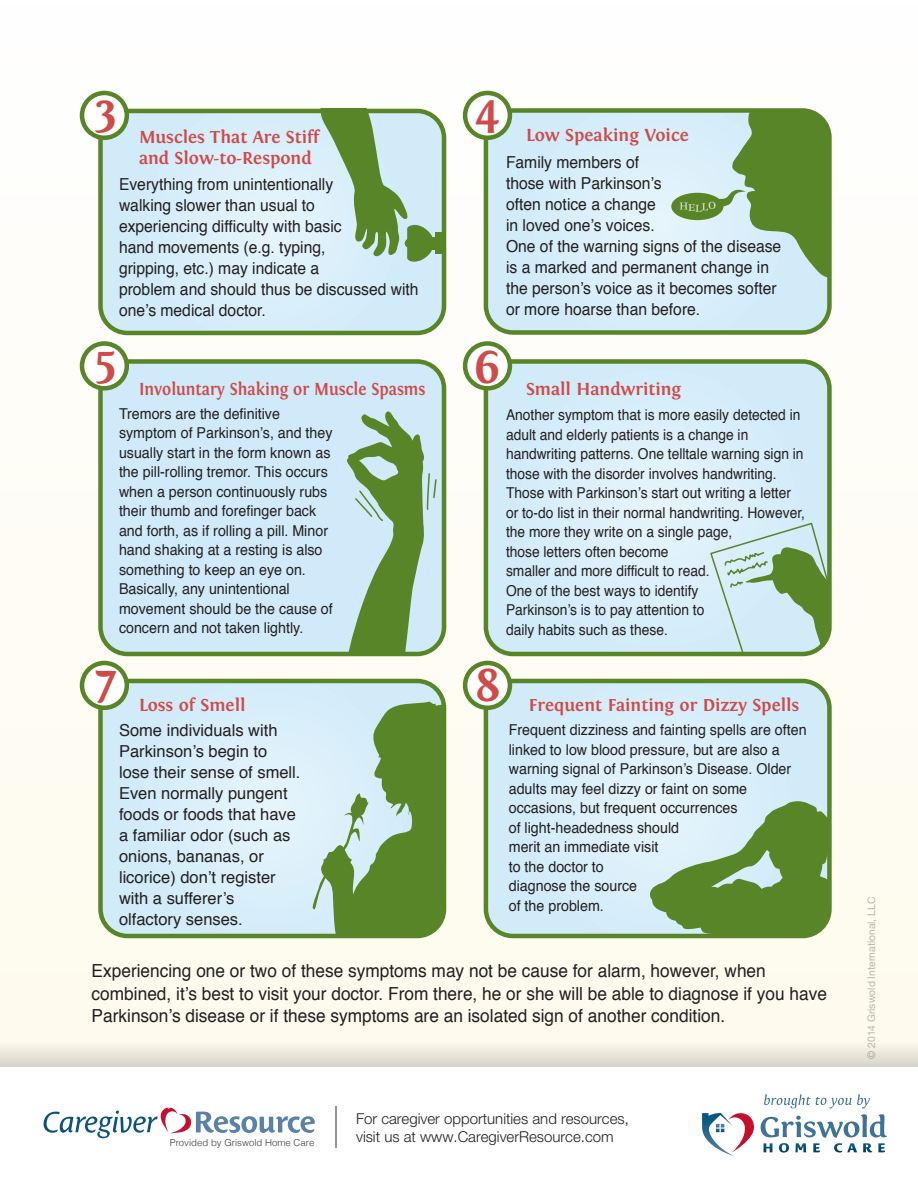
<style>
.page{position:relative;width:918px;height:1188px;background:#fefcf5}
.page>*{position:absolute;margin:0;border:0;box-sizing:border-box;transform-origin:0 0}
.t1{font:700 48px "Fontin";color:#ce4b49}
.t2{font:18px/22.5px "Helvetica";color:#231f20;scale:.96 1}
.t3{font:700 18px/21px "Fontin";color:#ce4b49}
.t4{font:700 18px "Fontin";color:#ce4b49;scale:.9 1}
.t5{font:16.5px/21px "Helvetica";color:#231f20;scale:.95 1}
.t6{font:16.5px/21px "Helvetica";color:#231f20}
.t7{font:15px/19.5px "Helvetica";color:#231f20;scale:.95 1}
.t8{font:15px/19.5px "Helvetica";color:#231f20;scale:.92 1}
.t9{font:300 15px/18px "Helvetica Neue LT Std";color:#231f20}
.t10{font:10.5px "Helvetica Neue LT Std";color:#939598}
.t11{font:300 9.6px "Helvetica";color:#3e3e3f}
</style>
<div class="page">
<div style="left:0;top:1066px;width:918px;height:122px;background:#fff"></div>
<div style="left:0;top:1042px;width:918px;height:24px;background:linear-gradient(to bottom,#fcf8ec,#d9d6cb)"></div>
<hr style="left:336px;top:1106px;width:1px;height:42px;background:#939598">
<svg style="left:761px;top:1094px;width:126px;height:59px"></svg>
<svg style="left:702px;top:1112px;width:52px;height:44px"></svg>
<svg style="left:44px;top:1107px;width:271px;height:31px"></svg>
<svg style="left:103px;top:114px;width:338px;height:216px;background:#d7edf8"></svg>
<div style="left:98px;top:109px;width:348px;height:226px;border:4px solid #588527;border-radius:27px"></div>
<svg style="left:489px;top:113px;width:338px;height:217px;background:#d6edf8"></svg>
<div style="left:484px;top:108px;width:348px;height:227px;border:4px solid #588527;border-radius:27px"></div>
<div style="left:82px;top:93px;width:45px;height:45px;background:#fff;border-radius:50%"></div>
<div style="left:80px;top:91px;width:49px;height:49px;border:4px solid #588527;border-radius:50%"></div>
<div style="left:465px;top:93px;width:45px;height:45px;background:#fff;border-radius:50%"></div>
<div style="left:463px;top:91px;width:49px;height:49px;border:4px solid #588527;border-radius:50%"></div>
<div style="left:101px;top:361px;width:343px;height:293px;background:#d0eaf9;border-radius:27px"></div>
<div style="left:98px;top:359px;width:348px;height:297px;border:4px solid #588527;border-radius:27px"></div>
<svg style="left:486px;top:364px;width:341px;height:290px;background:#d6edf8"></svg>
<div style="left:484px;top:359px;width:348px;height:297px;border:4px solid #588527;border-radius:27px"></div>
<div style="left:82px;top:343px;width:45px;height:45px;background:#fff;border-radius:50%"></div>
<div style="left:80px;top:341px;width:49px;height:50px;border:4px solid #588527;border-radius:50%"></div>
<div style="left:465px;top:343px;width:45px;height:45px;background:#fff;border-radius:50%"></div>
<div style="left:463px;top:341px;width:49px;height:50px;border:4px solid #588527;border-radius:50%"></div>
<svg style="left:103px;top:681px;width:341px;height:252px;background:#d7edf9"></svg>
<div style="left:98px;top:679px;width:348px;height:259px;border:4px solid #588527;border-radius:27px"></div>
<svg style="left:486px;top:684px;width:341px;height:252px;background:#d6edf8"></svg>
<div style="left:484px;top:679px;width:348px;height:259px;border:4px solid #588527;border-radius:27px"></div>
<div style="left:82px;top:663px;width:45px;height:45px;background:#fff;border-radius:50%"></div>
<div style="left:80px;top:661px;width:49px;height:49px;border:4px solid #588527;border-radius:50%"></div>
<div style="left:465px;top:663px;width:45px;height:45px;background:#fff;border-radius:50%"></div>
<div style="left:463px;top:661px;width:49px;height:49px;border:4px solid #588527;border-radius:50%"></div>
<div style="left:430px;top:237px;width:8px;height:13px;background:#588527"></div>
<div style="left:436px;top:233px;width:6px;height:21px;background:#588527"></div>
<svg style="left:319px;top:109px;width:116px;height:153px;background:#a5c5a9"></svg>
<div style="left:671px;top:193px;width:52px;height:27px;background:#588527;border-radius:50%"></div>
<svg style="left:680px;top:111px;width:149px;height:172px;background:#9cbc96"></svg>
<svg style="left:346px;top:411px;width:92px;height:245px"></svg>
<svg style="left:709px;top:522px;width:120px;height:134px;background:#b4d1c1"></svg>
<svg style="left:312px;top:702px;width:132px;height:234px;background:#8db07e"></svg>
<svg style="left:650px;top:800px;width:179px;height:136px;background:#8aae78"></svg>
<h1 class="t1" style="left:95px;top:87px;width:24px">3</h1>
<h1 class="t1" style="left:475px;top:87px;width:27px">4</h1>
<p class="t3" style="left:526px;top:125px;width:164px">Low Speaking Voice</p>
<p class="t3" style="left:139px;top:126px;width:182px">Muscles That Are Stiff and Slow-to-Respond</p>
<p class="t5" style="left:506px;top:152px;width:291px">Family members of<br>those with Parkinson’s<br>often notice a change<br>in loved one’s voices.<br>One of the warning signs of the disease is a marked and permanent change in the person’s voice as it becomes softer or more hoarse than before.</p>
<p class="t5" style="left:119px;top:175px;width:317px">Everything from unintentionally<br>walking slower than usual to<br>experiencing difficulty with basic<br>hand movements (e.g. typing,<br>gripping, etc.) may indicate a<br>problem and should thus be discussed with one’s medical doctor.</p>
<h1 class="t1" style="left:95px;top:337px;width:24px">5</h1>
<h1 class="t1" style="left:473px;top:340px;width:29px">6</h1>
<p class="t4" style="left:139px;top:379px;width:320px">Involuntary Shaking or Muscle Spasms</p>
<p class="t3" style="left:526px;top:378px;width:157px">Small Handwriting</p>
<p class="t7" style="left:119px;top:404px;width:227px">Tremors are the definitive symptom of Parkinson’s, and they usually start in the form known as the pill-rolling tremor. This occurs when a person continuously rubs their thumb and forefinger back and forth, as if rolling a pill. Minor hand shaking at a resting is also something to keep an eye on.<br>Basically, any unintentional movement should be the cause of concern and not taken lightly.</p>
<p class="t8" style="left:506px;top:406px;width:327px">Another symptom that is more easily detected in adult and elderly patients is a change in handwriting patterns. One telltale warning sign in those with the disorder involves handwriting.<br>Those with Parkinson’s start out writing a letter or to-do list in their normal handwriting. However, the more they write on a single page,<br>those letters often become<br>smaller and more difficult to read.<br>One of the best ways to identify<br>Parkinson’s is to pay attention to<br>daily habits such as these.</p>
<h1 class="t1" style="left:95px;top:657px;width:23px">7</h1>
<h1 class="t1" style="left:475px;top:658px;width:28px">8</h1>
<p class="t3" style="left:139px;top:695px;width:108px">Loss of Smell</p>
<p class="t6" style="left:119px;top:721px;width:183px">Some individuals with<br>Parkinson’s begin to lose their sense of smell.<br>Even normally pungent foods or foods that have a familiar odor (such as onions, bananas, or licorice) don’t register with a sufferer’s olfactory senses.</p>
<p class="t3" style="left:529px;top:695px;width:272px">Frequent Fainting or Dizzy Spells</p>
<p class="t7" style="left:509px;top:721px;width:315px">Frequent dizziness and fainting spells are often linked to low blood pressure, but are also a warning signal of Parkinson’s Disease. Older adults may feel dizzy or faint on some occasions, but frequent occurrences<br>of light-headedness should<br>merit an immediate visit<br>to the doctor to<br>diagnose the source<br>of the problem.</p>
<p class="t2" style="left:92px;top:960px;width:768px">Experiencing one or two of these symptoms may not be cause for alarm, however, when combined, it’s best to visit your doctor. From there, he or she will be able to diagnose if you have<br>Parkinson’s disease or if these symptoms are an isolated sign of another condition.</p>
<p class="t11" style="left:170px;top:1134px;width:146px">Provided by Griswold Home Care</p>
<p class="t9" style="left:356px;top:1110px;width:274px">For caregiver opportunities and resources, visit us at www.CaregiverResource.com</p>
<p class="t10" style="left:865px;top:1059px;width:164px;rotate:-90deg">© 2014 Griswold International, LLC</p>
</div>
